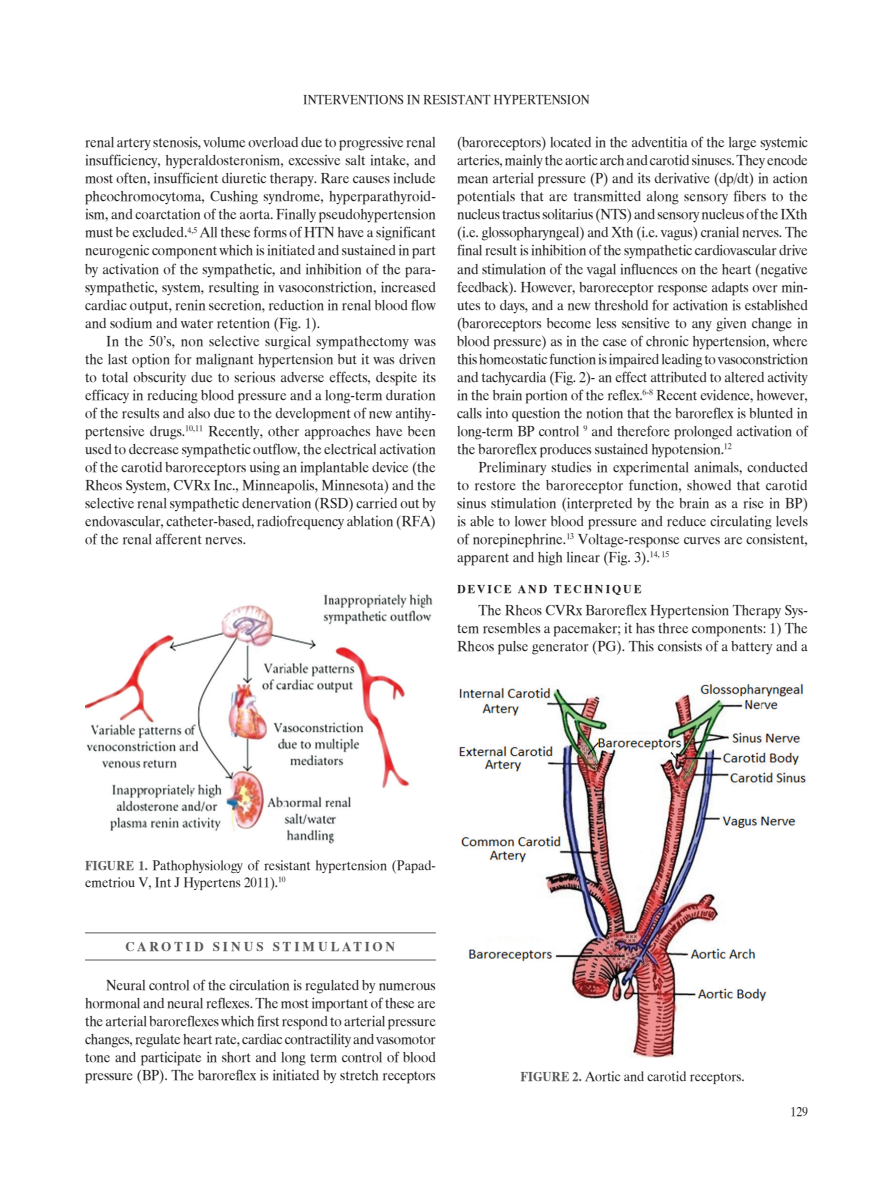
<style>
.page{position:relative;width:893px;height:1191px;background:#fff}
.page>*{position:absolute;margin:0;border:0;box-sizing:border-box;transform-origin:0 0}
._5-keimeno{font:15px/18px "UB Times";color:#231f20;text-align:justify;scale:.95 1}
.LEZANDA{font:14.25px/17.1px "UB Times";color:#231f20;scale:.95 1}
.RUN-TITLE{font:13.5px "UB Times";color:#231f20;scale:.9 1}
.LINES_TITLOS_KEIM{font:13.5px "UB Times Bold";letter-spacing:.225em;color:#57585a}
.TITLOS_KEIMENOY{font:12px "UB Times Bold";letter-spacing:.18em;color:#231f20}
.s1{font-family:"UB Times Bold";font-size:13.5px;color:#57585a}
</style>
<div class="page">
<img style="left:85px;top:594px;width:348px;height:250px">
<hr style="left:85px;top:932px;width:351px;height:1px;background:#57585a">
<hr style="left:85px;top:959px;width:351px;height:1px;background:#57585a">
<img style="left:459px;top:684px;width:347px;height:373px">
<p class="RUN-TITLE" style="left:303px;top:92px;width:320px">INTERVENTIONS IN RESISTANT HYPERTENSION</p>
<p class="_5-keimeno" style="left:85px;top:134px;width:371px">renal artery stenosis, volume overload due to progressive renal insufficiency, hyperaldosteronism, excessive salt intake, and most often, insufficient diuretic therapy. Rare causes include pheochromocytoma, Cushing syndrome, hyperparathyroid&shy;ism, and coarctation of the aorta. Finally pseudohypertension must be excluded.<sup>4,5</sup> All these forms of HTN have a significant neurogenic component which is initiated and sustained in part by activation of the sympathetic, and inhibition of the para&shy;sympathetic, system, resulting in vasoconstriction, increased cardiac output, renin secretion, reduction in renal blood flow and sodium and water retention (Fig. 1).</p>
<p class="_5-keimeno" style="left:85px;top:332px;width:371px;text-indent:21px">In the 50’s, non selective surgical sympathectomy was the last option for malignant hypertension but it was driven to total obscurity due to serious adverse effects, despite its efficacy in reducing blood pressure and a long-term duration of the results and also due to the development of new antihy&shy;pertensive drugs.<sup>10,11</sup> Recently, other approaches have been used to decrease sympathetic outflow, the electrical activation of the carotid baroreceptors using an implantable device (the Rheos System, CVRx Inc., Minneapolis, Minnesota) and the selective renal sympathetic denervation (RSD) carried out by endovascular, catheter-based, radiofrequency ablation (RFA) of the renal afferent nerves.</p>
<p class="_5-keimeno" style="left:457px;top:134px;width:371px">(baroreceptors) located in the adventitia of the large systemic arteries, mainly the aortic arch and carotid sinuses. They encode mean arterial pressure (P) and its derivative (dp/dt) in action potentials that are transmitted along sensory fibers to the nucleus tractus solitarius (NTS) and sensory nucleus of the IXth (i.e. glossopharyngeal) and Xth (i.e. vagus) cranial nerves. The final result is inhibition of the sympathetic cardiovascular drive and stimulation of the vagal influences on the heart (negative feedback). However, baroreceptor response adapts over min&shy;utes to days, and a new threshold for activation is established (baroreceptors become less sensitive to any given change in blood pressure) as in the case of chronic hypertension, where this homeostatic function is impaired leading to vasoconstriction and tachycardia (Fig. 2)- an effect attributed to altered activity in the brain portion of the reflex.<sup>6-8</sup> Recent evidence, however, calls into question the notion that the baroreflex is blunted in long-term BP control <sup>9</sup> and therefore prolonged activation of the baroreflex produces sustained hypotension.<sup>12</sup></p>
<p class="_5-keimeno" style="left:457px;top:458px;width:371px;text-indent:21px">Preliminary studies in experimental animals, conducted to restore the baroreceptor function, showed that carotid sinus stimulation (interpreted by the brain as a rise in BP) is able to lower blood pressure and reduce circulating levels of norepinephrine.<sup>13</sup> Voltage-response curves are consistent, apparent and high linear (Fig. 3).<sup>14,</sup> <sup>15</sup></p>
<p class="TITLOS_KEIMENOY" style="left:457px;top:582px;width:186px">DEVICE AND TECHNIQUE</p>
<p class="_5-keimeno" style="left:457px;top:602px;width:371px;text-indent:21px">The Rheos CVRx Baroreflex Hypertension Therapy Sys&shy;tem resembles a pacemaker; it has three components: 1) The Rheos pulse generator (PG). This consists of a battery and a</p>
<p class="LEZANDA" style="left:85px;top:857px;width:371px"><span class="s1">FIGURE 1.</span> Pathophysiology of resistant hypertension (Papad&shy;emetriou V, Int J Hypertens 2011).<sup>10</sup></p>
<p class="LINES_TITLOS_KEIM" style="left:126px;top:939px;width:271px">CAROTID SINUS STIMULATION</p>
<p class="_5-keimeno" style="left:85px;top:977px;width:371px;text-indent:21px">Neural control of the circulation is regulated by numerous hormonal and neural reflexes. The most important of these are the arterial baroreflexes which first respond to arterial pressure changes, regulate heart rate, cardiac contractility and vasomotor tone and participate in short and long term control of blood pressure (BP). The baroreflex is initiated by stretch receptors</p>
<p class="LEZANDA" style="left:520px;top:1068px;width:238px"><span class="s1">FIGURE 2.</span> Aortic and carotid receptors.</p>
<p class="RUN-TITLE" style="left:790px;top:1104px;width:21px">129</p>
</div>
